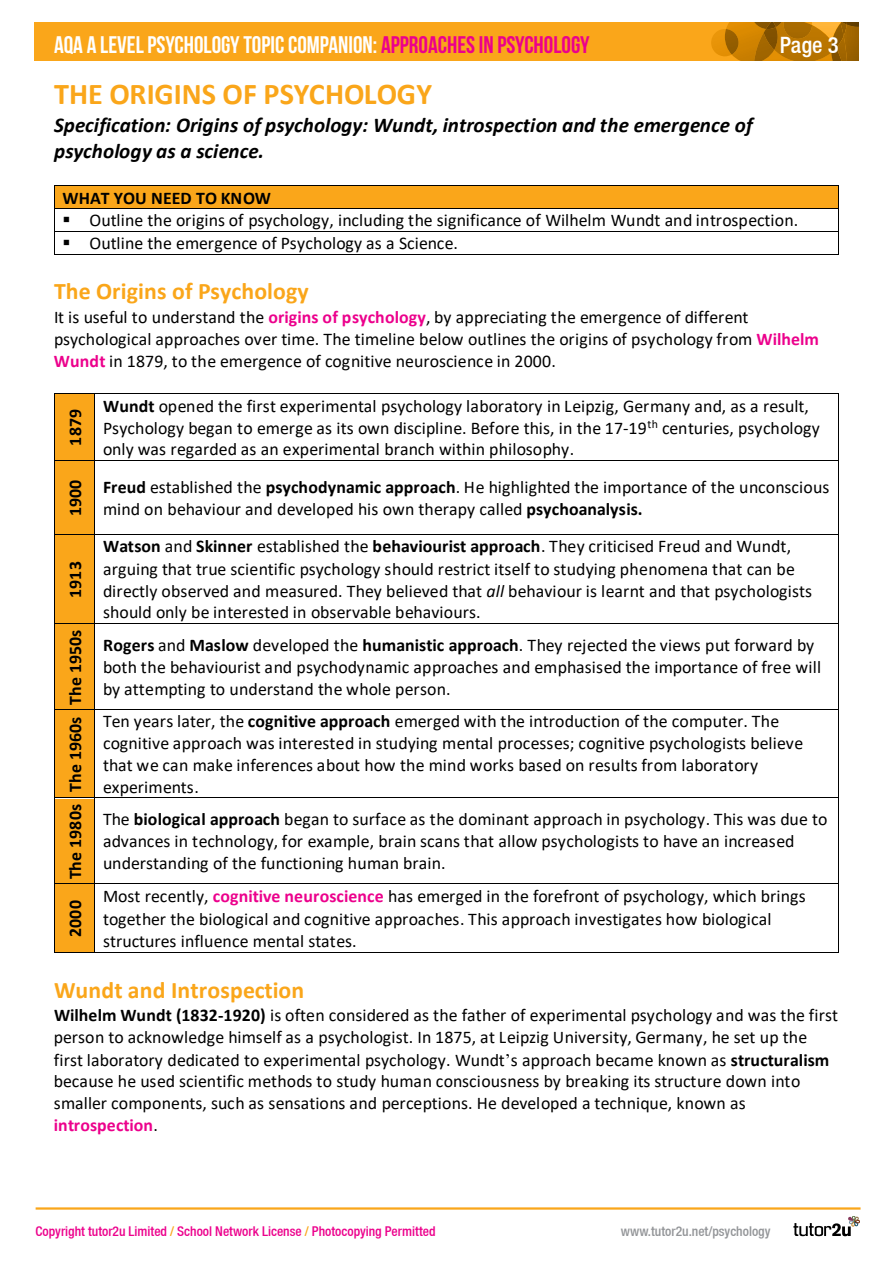
<style>
.page{position:relative;width:893px;height:1263px;background:#fff}
.page>*{position:absolute;margin:0;border:0;box-sizing:border-box;transform-origin:0 0}
.t1{font:700 30.3px "Calibri";color:#faa61a}
.t2{font:24px "Bebas Neue";color:#fff}
.t3{font:700 23.7px "Calibri";letter-spacing:.005em;color:#faa61a}
.t4{font:500 condensed 22.5px "Helvetica Neue";color:#fff}
.t5{font:italic 700 21px/25.3px "Calibri";color:#000}
.t6{font:17.85px/21.9px "Calibri";letter-spacing:.005em;color:#000}
.t7{font:700 17.85px "Calibri";letter-spacing:.01em;color:#000}
.t8{font:500 condensed 13.5px "Helvetica Neue";color:#ec008c}
.t9{font:500 condensed 13.5px "Helvetica Neue";color:#939598}
.s1{color:#ec008c}
.s2{font-weight:700;color:#ec008c}
.s3{font-weight:700}
.s4{font-style:italic}
.s5{font-family:"Times New Roman"}
.s6{color:#faa61a}
</style>
<div class="page">
<hr style="left:36px;top:1207px;width:824px;height:2px;background:#faa61a">
<svg style="left:793px;top:1216px;width:67px;height:20px"></svg>
<div style="left:34px;top:23px;width:825px;height:38px;background:#faa61a"></div>
<svg style="left:711px;top:23px;width:148px;height:38px;background:#bb7704"></svg>
<div style="left:63px;top:186px;width:768px;height:22px;background:#faa61a"></div>
<hr style="left:55px;top:185px;width:783px;height:1px;background:#000">
<hr style="left:55px;top:208px;width:783px;height:1px;background:#000">
<hr style="left:55px;top:231px;width:783px;height:1px;background:#000">
<svg style="left:54px;top:185px;width:1px;height:70px"></svg>
<hr style="left:55px;top:254px;width:783px;height:1px;background:#000">
<svg style="left:838px;top:185px;width:1px;height:70px"></svg>
<div style="left:55px;top:394px;width:40px;height:66px;background:#faa61a"></div>
<hr style="left:55px;top:394px;width:39px;height:1px;background:#000">
<hr style="left:95px;top:394px;width:743px;height:1px;background:#000">
<hr style="left:54px;top:394px;width:1px;height:66px;background:#000">
<hr style="left:94px;top:394px;width:1px;height:66px;background:#000">
<hr style="left:838px;top:394px;width:1px;height:66px;background:#000">
<div style="left:55px;top:461px;width:40px;height:74px;background:#faa61a"></div>
<hr style="left:55px;top:460px;width:39px;height:1px;background:#000">
<hr style="left:95px;top:460px;width:743px;height:1px;background:#000">
<hr style="left:54px;top:461px;width:1px;height:74px;background:#000">
<hr style="left:94px;top:461px;width:1px;height:74px;background:#000">
<hr style="left:838px;top:461px;width:1px;height:74px;background:#000">
<div style="left:55px;top:536px;width:40px;height:87px;background:#faa61a"></div>
<hr style="left:55px;top:535px;width:39px;height:1px;background:#000">
<hr style="left:95px;top:535px;width:743px;height:1px;background:#000">
<hr style="left:54px;top:535px;width:1px;height:88px;background:#000">
<hr style="left:94px;top:535px;width:1px;height:88px;background:#000">
<hr style="left:838px;top:535px;width:1px;height:88px;background:#000">
<div style="left:55px;top:624px;width:40px;height:85px;background:#faa61a"></div>
<hr style="left:55px;top:623px;width:39px;height:1px;background:#000">
<hr style="left:95px;top:623px;width:743px;height:1px;background:#000">
<hr style="left:54px;top:624px;width:1px;height:85px;background:#000">
<hr style="left:94px;top:624px;width:1px;height:85px;background:#000">
<hr style="left:838px;top:624px;width:1px;height:85px;background:#000">
<div style="left:55px;top:710px;width:40px;height:88px;background:#faa61a"></div>
<hr style="left:55px;top:709px;width:39px;height:1px;background:#000">
<hr style="left:95px;top:709px;width:743px;height:1px;background:#000">
<hr style="left:54px;top:710px;width:1px;height:88px;background:#000">
<hr style="left:94px;top:710px;width:1px;height:88px;background:#000">
<hr style="left:838px;top:710px;width:1px;height:88px;background:#000">
<div style="left:55px;top:799px;width:40px;height:84px;background:#faa61a"></div>
<hr style="left:55px;top:798px;width:39px;height:1px;background:#000">
<hr style="left:95px;top:798px;width:743px;height:1px;background:#000">
<hr style="left:54px;top:798px;width:1px;height:85px;background:#000">
<hr style="left:94px;top:798px;width:1px;height:85px;background:#000">
<hr style="left:838px;top:798px;width:1px;height:85px;background:#000">
<div style="left:55px;top:885px;width:40px;height:67px;background:#faa61a"></div>
<hr style="left:55px;top:883px;width:39px;height:1px;background:#000">
<hr style="left:95px;top:883px;width:743px;height:1px;background:#000">
<hr style="left:54px;top:884px;width:1px;height:69px;background:#000">
<hr style="left:55px;top:953px;width:39px;height:1px;background:#000">
<hr style="left:94px;top:884px;width:1px;height:69px;background:#000">
<hr style="left:95px;top:953px;width:743px;height:1px;background:#000">
<hr style="left:838px;top:884px;width:1px;height:69px;background:#000">
<h2 class="t2" style="left:54px;top:31px;width:537px">AQA A LEVEL PSYCHOLOGY TOPIC COMPANION: <span class="s1">APPROACHES IN PSYCHOLOGY</span></h2>
<p class="t4" style="left:780px;top:32px;width:61px">Page 3</p>
<h1 class="t1" style="left:54px;top:73px;width:380px">THE ORIGINS OF PSYCHOLOGY</h1>
<p class="t5" style="left:54px;top:112px;width:700px">Specification: Origins of psychology: Wundt, introspection and the emergence of psychology as a science.</p>
<p class="t7" style="left:63px;top:185px;width:210px">WHAT YOU NEED TO KNOW</p>
<p class="t6" style="left:63px;top:209px;width:737px">▪ Outline the origins of psychology, including the significance of Wilhelm Wundt and introspection.</p>
<p class="t6" style="left:63px;top:232px;width:397px">▪ Outline the emergence of Psychology as a Science.</p>
<h3 class="t3" style="left:54px;top:275px;width:256px">The Origins of Psychology</h3>
<p class="t6" style="left:54px;top:306px;width:767px">It is useful to understand the <span class="s2">origins of psychology</span>, by appreciating the emergence of different psychological approaches over time. The timeline below outlines the origins of psychology from <span class="s2">Wilhelm<br>Wundt</span> in 1879, to the emergence of cognitive neuroscience in 2000.</p>
<p class="t7" style="left:62px;top:446px;width:38px;rotate:-90deg">1879</p>
<p class="t6" style="left:103px;top:394px;width:718px"><span class="s3">Wundt</span> opened the first experimental psychology laboratory in Leipzig, Germany and, as a result,<br>Psychology began to emerge as its own discipline. Before this, in the 17-19<sup>th</sup> centuries, psychology only was regarded as an experimental branch within philosophy.</p>
<p class="t7" style="left:62px;top:516px;width:38px;rotate:-90deg">1900</p>
<p class="t6" style="left:103px;top:476px;width:728px"><span class="s3">Freud</span> established the <span class="s3">psychodynamic approach</span>. He highlighted the importance of the unconscious mind on behaviour and developed his own therapy called <span class="s3">psychoanalysis.</span></p>
<p class="t7" style="left:62px;top:598px;width:38px;rotate:-90deg">1913</p>
<p class="t6" style="left:103px;top:535px;width:710px"><span class="s3">Watson</span> and <span class="s3">Skinner</span> established the <span class="s3">behaviourist approach</span>. They criticised Freud and Wundt, arguing that true scientific psychology should restrict itself to studying phenomena that can be directly observed and measured. They believed that <span class="s4">all</span> behaviour is learnt and that psychologists should only be interested in observable behaviours.</p>
<p class="t7" style="left:62px;top:705px;width:77px;rotate:-90deg">The 1950s</p>
<p class="t6" style="left:103px;top:633px;width:719px"><span class="s3">Rogers</span> and <span class="s3">Maslow</span> developed the <span class="s3">humanistic approach</span>. They rejected the views put forward by both the behaviourist and psychodynamic approaches and emphasised the importance of free will by attempting to understand the whole person.</p>
<p class="t7" style="left:62px;top:792px;width:77px;rotate:-90deg">The 1960s</p>
<p class="t6" style="left:103px;top:710px;width:702px">Ten years later, the <span class="s3">cognitive approach</span> emerged with the introduction of the computer. The cognitive approach was interested in studying mental processes; cognitive psychologists believe that we can make inferences about how the mind works based on results from laboratory experiments.</p>
<p class="t7" style="left:62px;top:879px;width:77px;rotate:-90deg">The 1980s</p>
<p class="t6" style="left:103px;top:808px;width:726px">The <span class="s3">biological approach</span> began to surface as the dominant approach in psychology. This was due to advances in technology, for example, brain scans that allow psychologists to have an increased understanding of the functioning human brain.</p>
<p class="t7" style="left:62px;top:937px;width:38px;rotate:-90deg">2000</p>
<p class="t6" style="left:103px;top:885px;width:704px">Most recently, <span class="s2">cognitive neuroscience</span> has emerged in the forefront of psychology, which brings together the biological and cognitive approaches. This approach investigates how biological structures influence mental states.</p>
<h3 class="t3" style="left:54px;top:973px;width:252px">Wundt and Introspection</h3>
<p class="t6" style="left:54px;top:1004px;width:786px"><span class="s3">Wilhelm Wundt (1832-1920)</span> is often considered as the father of experimental psychology and was the first person to acknowledge himself as a psychologist. In 1875, at Leipzig University, Germany, he set up the first laboratory dedicated to experimental psychology. Wundt<span class="s5">’</span>s approach became known as <span class="s3">structuralism </span>because he used scientific methods to study human consciousness by breaking its structure down into smaller components, such as sensations and perceptions. He developed a technique, known as <span class="s2">introspection</span>.</p>
<p class="t8" style="left:36px;top:1223px;width:401px">Copyright tutor2u Limited <span class="s6">/</span> School Network License <span class="s6">/</span> Photocopying Permitted</p>
<p class="t9" style="left:621px;top:1223px;width:151px">www.tutor2u.net/psychology</p>
</div>
